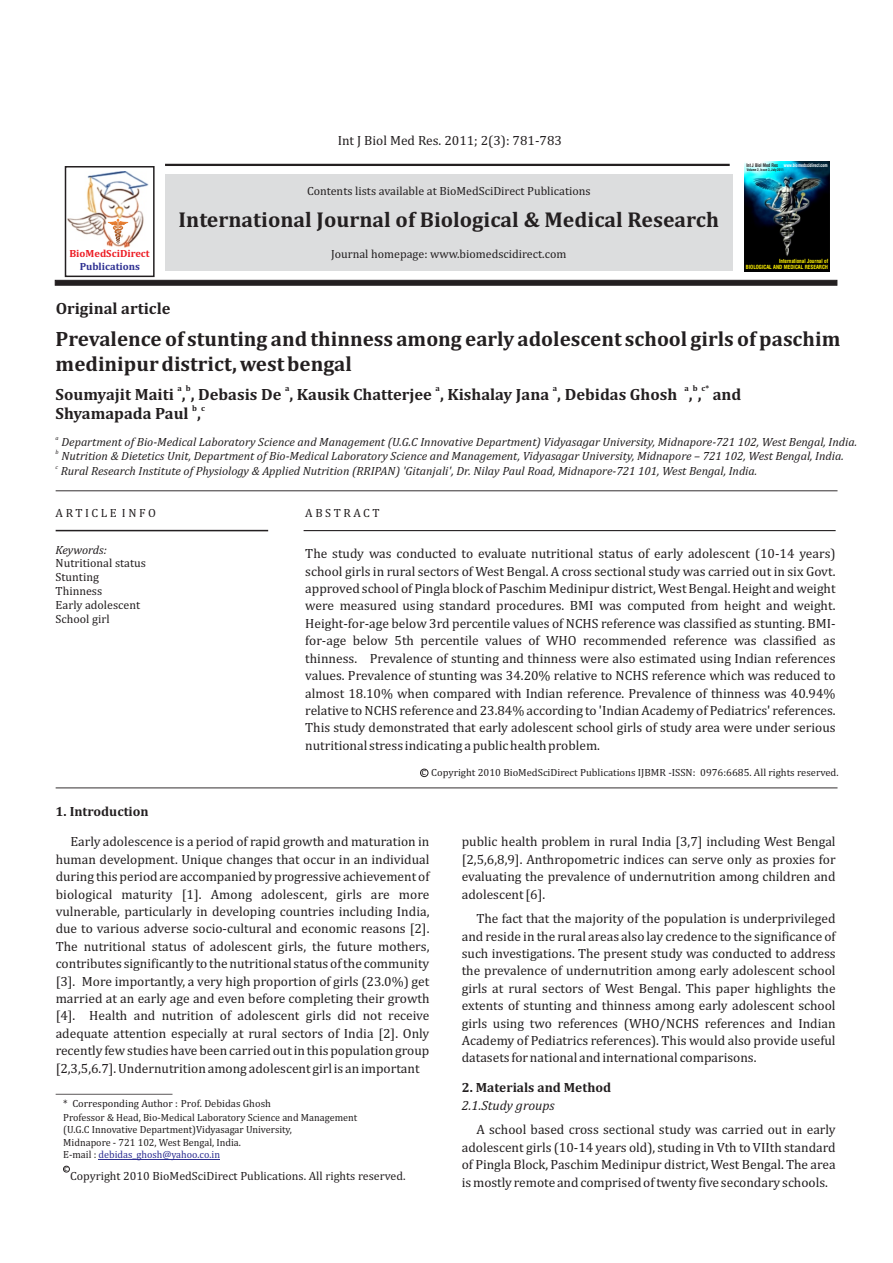
<style>
.page{position:relative;width:893px;height:1263px;background:#fff}
.page>*{position:absolute;margin:0;border:0;box-sizing:border-box;transform-origin:0 0}
.t1{font:700 21.75px "Cambria";color:#231f20}
.t2{font:700 21px/24.6px "Cambria";color:#231f20}
.t3{font:700 16.5px "Cambria";color:#231f20}
.t4{font:13.5px/17.4px "Cambria";color:#231f20;text-align:justify}
.t5{font:700 13.5px "Cambria";color:#231f20}
.t6{font:italic 13.5px "Cambria";color:#231f20}
.t7{font:italic 12px "Cambria";color:#231f20}
.t8{font:12px/14.1px "Cambria";color:#231f20}
.t9{font:12px "Cambria";letter-spacing:.215em;color:#231f20}
.t10{font:10.5px/12.3px "Cambria";color:#231f20}
.t11{font:700 10.5px "Cambria";color:#ed1c24}
.t12{font:700 10.5px "Cambria";color:#2e3092}
.t13{font:700 8.25px "Cambria";color:#231f20}
.t14{font:8.25px "Cambria";color:#231f20}
.t15{font:italic 6px "Cambria";color:#231f20}
.t16{font:700 condensed 5.55px/6.6px "Swiss 721 BT";color:#fff200;text-align:right;scale:.96 1}
.t17{font:700 condensed 4.8px "Swiss 721 BT";color:#fff;scale:.88 1}
.t18{font:700 condensed 3.45px "Swiss 721 BT";color:#231f20;scale:.92 1}
.s1{color:#231f20}
.s2{color:#2e3092}
</style>
<div class="page">
<hr style="left:165px;top:164px;width:565px;height:2px;background:#231f20">
<svg style="left:55px;top:280px;width:782px;height:6px;background:#2c2829"></svg>
<div style="left:165px;top:174px;width:567px;height:96px;background:#dcddde"></div>
<hr style="left:56px;top:490px;width:781px;height:1px;background:#231f20">
<hr style="left:56px;top:787px;width:781px;height:1px;background:#231f20">
<hr style="left:56px;top:530px;width:212px;height:1px;background:#231f20">
<hr style="left:304px;top:530px;width:532px;height:1px;background:#231f20">
<div style="left:65px;top:166px;width:90px;height:111px;border:2px solid #231f20"></div>
<img style="left:68px;top:171px;width:80px;height:77px">
<svg style="left:108px;top:219px;width:20px;height:25px"></svg>
<div style="left:420px;top:769px;width:8px;height:8px;border:1px solid #231f20;border-radius:50%"></div>
<img style="left:744px;top:161px;width:85px;height:111px">
<hr style="left:56px;top:1094px;width:117px;height:1px;background:#231f20">
<hr style="left:99px;top:1159px;width:121px;height:1px;background:#2e3092">
<div style="left:63px;top:1166px;width:7px;height:6px;border:1px solid #231f20;border-radius:50%"></div>
<p class="t4" style="left:338px;top:132px;width:226px">Int J Biol Med Res. 2011; 2(3): 781-783</p>
<p class="t11" style="left:69px;top:249px;width:82px">BioMedSciDirect</p>
<p class="t12" style="left:80px;top:262px;width:62px">Publications</p>
<p class="t8" style="left:307px;top:184px;width:285px">Contents lists available at BioMedSciDirect Publications</p>
<h1 class="t1" style="left:179px;top:210px;width:542px">International Journal of Biological &amp; Medical Research</h1>
<p class="t8" style="left:331px;top:248px;width:237px">Journal homepage: www.biomedscidirect.com</p>
<p class="t3" style="left:56px;top:301px;width:116px">Original article</p>
<p class="t17" style="left:746px;top:163px;width:94px"><span class="s1">Int J Biol Med Res</span> www.biomedscidirect.com</p>
<p class="t18" style="left:747px;top:169px;width:42px">Volume 2, Issue 3, July 2011</p>
<p class="t16" style="left:746px;top:258px;width:87px">International Journal of<br>BIOLOGICAL AND MEDICAL RESEARCH</p>
<h2 class="t2" style="left:56px;top:328px;width:786px">Prevalence of stunting and thinness among early adolescent school girls of paschim medinipur district, west bengal</h2>
<p class="t13" style="left:178px;top:385px;width:15px">a b</p>
<p class="t13" style="left:285px;top:385px;width:6px">a</p>
<p class="t13" style="left:436px;top:385px;width:6px">a</p>
<p class="t13" style="left:553px;top:385px;width:6px">a</p>
<p class="t13" style="left:685px;top:385px;width:26px">abc*</p>
<p class="t3" style="left:56px;top:387px;width:687px">Soumyajit Maiti , , Debasis De , Kausik Chatterjee , Kishalay Jana , Debidas Ghosh , , and</p>
<p class="t13" style="left:192px;top:405px;width:14px">b c</p>
<p class="t3" style="left:56px;top:406px;width:147px">Shyamapada Paul ,</p>
<p class="t15" style="left:56px;top:435px;width:5px">a</p>
<p class="t7" style="left:61px;top:437px;width:797px">Department of Bio-Medical Laboratory Science and Management (U.G.C Innovative Department) Vidyasagar University, Midnapore-721 102, West Bengal, India.</p>
<p class="t15" style="left:56px;top:450px;width:5px">b</p>
<p class="t7" style="left:61px;top:451px;width:784px">Nutrition &amp; Dietetics Unit, Department of Bio-Medical Laboratory Science and Management, Vidyasagar University, Midnapore – 721 102, West Bengal, India.</p>
<p class="t15" style="left:56px;top:464px;width:4px">c</p>
<p class="t7" style="left:61px;top:465px;width:698px">Rural Research Institute of Physiology &amp; Applied Nutrition (RRIPAN) 'Gitanjali', Dr. Nilay Paul Road, Midnapore-721 101, West Bengal, India.</p>
<p class="t9" style="left:56px;top:507px;width:102px">ARTICLE INFO</p>
<p class="t9" style="left:305px;top:507px;width:76px">ABSTRACT</p>
<p class="t7" style="left:56px;top:544px;width:53px">Keywords:</p>
<p class="t4" style="left:305px;top:546px;width:532px">The study was conducted to evaluate nutritional status of early adolescent (10-14 years) school girls in rural sectors of West Bengal. A cross sectional study was carried out in six Govt. approved school of Pingla block of Paschim Medinipur district, West Bengal. Height and weight were measured using standard procedures. BMI was computed from height and weight.<br>Height-for-age below 3rd percentile values of NCHS reference was classified as stunting. BMI&shy;for-age below 5th percentile values of WHO recommended reference was classified as thinness. Prevalence of stunting and thinness were also estimated using Indian references values. Prevalence of stunting was 34.20% relative to NCHS reference which was reduced to almost 18.10% when compared with Indian reference. Prevalence of thinness was 40.94% relative to NCHS reference and 23.84% according to 'Indian Academy of Pediatrics' references.<br>This study demonstrated that early adolescent school girls of study area were under serious nutritional stress indicating a public health problem.</p>
<p class="t8" style="left:56px;top:557px;width:92px">Nutritional status<br>Stunting<br>Thinness<br>Early adolescent<br>School girl</p>
<p class="t5" style="left:56px;top:806px;width:95px">1. Introduction</p>
<p class="t10" style="left:421px;top:766px;width:418px">c Copyright 2010 BioMedSciDirect Publications IJBMR -ISSN: 0976:6685. All rights reserved.</p>
<p class="t4" style="left:56px;top:834px;width:375px;text-indent:15px">Early adolescence is a period of rapid growth and maturation in human development. Unique changes that occur in an individual during this period are accompanied by progressive achievement of biological maturity [1]. Among adolescent, girls are more vulnerable, particularly in developing countries including India, due to various adverse socio-cultural and economic reasons [2].<br>The nutritional status of adolescent girls, the future mothers, contributes significantly to the nutritional status of the community [3]. More importantly, a very high proportion of girls (23.0%) get married at an early age and even before completing their growth [4]. Health and nutrition of adolescent girls did not receive adequate attention especially at rural sectors of India [2]. Only recently few studies have been carried out in this population group [2,3,5,6.7]. Undernutrition among adolescent girl is an important</p>
<p class="t4" style="left:462px;top:834px;width:375px">public health problem in rural India [3,7] including West Bengal [2,5,6,8,9]. Anthropometric indices can serve only as proxies for evaluating the prevalence of undernutrition among children and adolescent [6].</p>
<p class="t4" style="left:462px;top:911px;width:375px;text-indent:15px">The fact that the majority of the population is underprivileged and reside in the rural areas also lay credence to the significance of such investigations. The present study was conducted to address the prevalence of undernutrition among early adolescent school girls at rural sectors of West Bengal. This paper highlights the extents of stunting and thinness among early adolescent school girls using two references (WHO/NCHS references and Indian Academy of Pediatrics references). This would also provide useful datasets for national and international comparisons.</p>
<p class="t10" style="left:63px;top:1097px;width:295px;line-height:13.8px">* Corresponding Author : Prof. Debidas Ghosh<br>Professor &amp; Head, Bio-Medical Laboratory Science and Management</p>
<p class="t10" style="left:63px;top:1124px;width:230px">(U.G.C Innovative Department)Vidyasagar University,<br>Midnapore - 721 102, West Bengal, India.<br>E-mail : <span class="s2">debidas_ghosh@yahoo.co.in</span></p>
<p class="t8" style="left:70px;top:1169px;width:337px">Copyright 2010 BioMedSciDirect Publications. All rights reserved.</p>
<p class="t14" style="left:64px;top:1165px;width:5px">c</p>
<p class="t5" style="left:462px;top:1081px;width:151px">2. Materials and Method</p>
<p class="t6" style="left:462px;top:1099px;width:94px">2.1.Study groups</p>
<p class="t4" style="left:462px;top:1122px;width:375px;text-indent:15px">A school based cross sectional study was carried out in early adolescent girls (10-14 years old), studing in Vth to VIIth standard of Pingla Block, Paschim Medinipur district, West Bengal. The area is mostly remote and comprised of twenty five secondary schools.</p>
</div>
